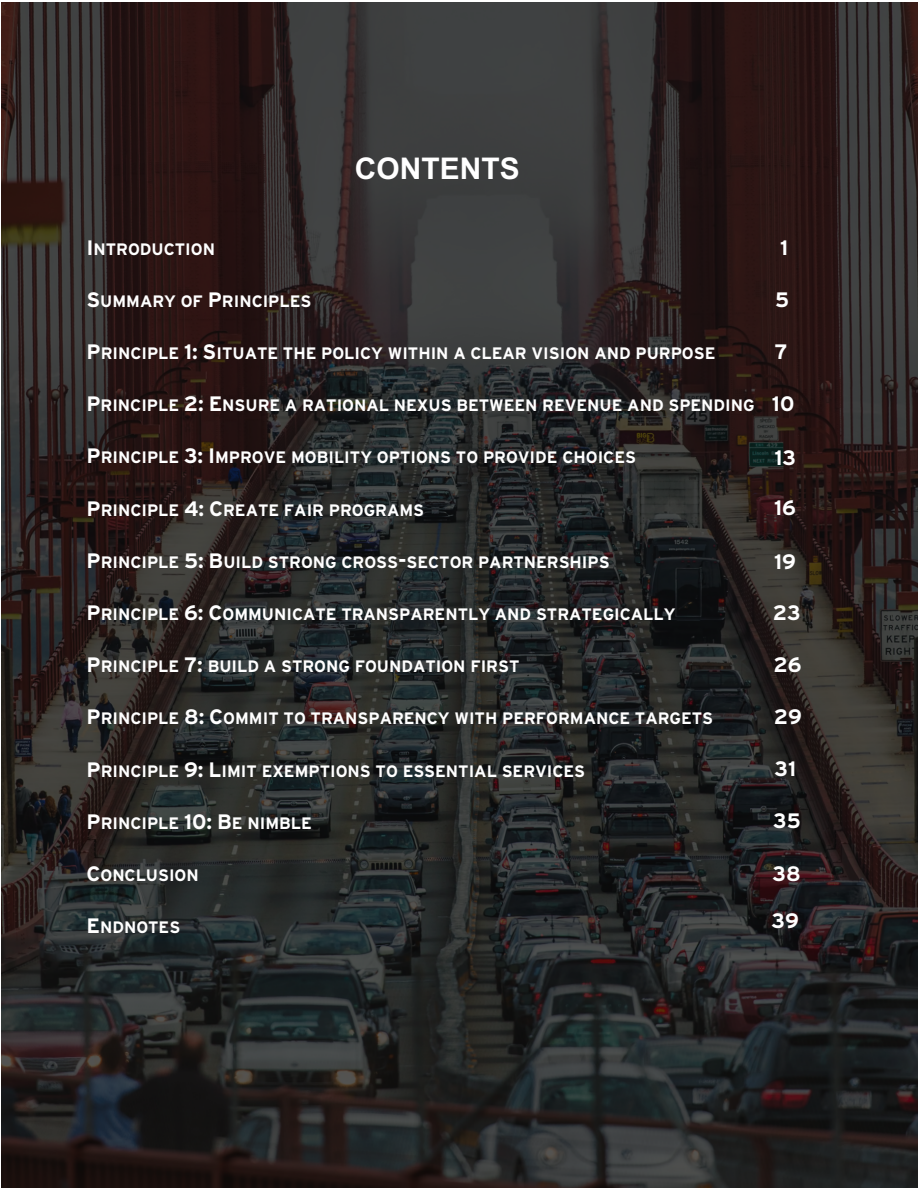
<style>
.page{position:relative;width:918px;height:1188px;background:#fff}
.page>*{position:absolute;margin:0;border:0;box-sizing:border-box;transform-origin:0 0}
.t1{font:700 29.85px "Arial";letter-spacing:.005em;color:#fff}
.t2{font:700 20.85px "Interstate";color:#fff}
.t3{font:700 16.5px "Interstate";letter-spacing:-.005em;color:#fff}
.s1{font-size:20.85px}
</style>
<div class="page">
<img style="left:1px;top:3px;width:917px;height:1185px">
<h1 class="t1" style="left:355px;top:152px;width:166px">CONTENTS</h1>
<p class="t3" style="left:86px;top:239px;width:130px"><span class="s1">I</span>NTRODUCTION</p>
<p class="t2" style="left:780px;top:236px;width:10px">1</p>
<p class="t3" style="left:86px;top:291px;width:227px"><span class="s1">S</span>UMMARY OF <span class="s1">P</span>RINCIPLES</p>
<p class="t2" style="left:775px;top:288px;width:15px">5</p>
<p class="t3" style="left:86px;top:343px;width:631px"><span class="s1">P</span>RINCIPLE <span class="s1">1: S</span>ITUATE THE POLICY WITHIN A CLEAR VISION AND PURPOSE</p>
<p class="t2" style="left:774px;top:340px;width:15px">7</p>
<p class="t3" style="left:86px;top:395px;width:710px"><span class="s1">P</span>RINCIPLE <span class="s1">2: E</span>NSURE A RATIONAL NEXUS BETWEEN REVENUE AND SPENDING <span class="s1">10</span></p>
<p class="t3" style="left:86px;top:447px;width:551px"><span class="s1">P</span>RINCIPLE <span class="s1">3: I</span>MPROVE MOBILITY OPTIONS TO PROVIDE CHOICES</p>
<p class="t2" style="left:775px;top:445px;width:23px">13</p>
<p class="t3" style="left:86px;top:500px;width:339px"><span class="s1">P</span>RINCIPLE <span class="s1">4: C</span>REATE FAIR PROGRAMS</p>
<p class="t2" style="left:774px;top:495px;width:23px">16</p>
<p class="t3" style="left:86px;top:552px;width:525px"><span class="s1">P</span>RINCIPLE <span class="s1">5: B</span>UILD STRONG CROSS<span class="s1">-</span>SECTOR PARTNERSHIPS</p>
<p class="t2" style="left:774px;top:549px;width:23px">19</p>
<p class="t3" style="left:86px;top:604px;width:591px"><span class="s1">P</span>RINCIPLE <span class="s1">6: C</span>OMMUNICATE TRANSPARENTLY AND STRATEGICALLY</p>
<p class="t2" style="left:773px;top:600px;width:29px">23</p>
<p class="t3" style="left:86px;top:656px;width:435px"><span class="s1">P</span>RINCIPLE <span class="s1">7:</span> BUILD A STRONG FOUNDATION FIRST</p>
<p class="t2" style="left:773px;top:653px;width:30px">26</p>
<p class="t3" style="left:86px;top:708px;width:628px"><span class="s1">P</span>RINCIPLE <span class="s1">8: C</span>OMMIT TO TRANSPARENCY WITH PERFORMANCE TARGETS</p>
<p class="t2" style="left:774px;top:704px;width:30px">29</p>
<p class="t3" style="left:86px;top:761px;width:500px"><span class="s1">P</span>RINCIPLE <span class="s1">9: L</span>IMIT EXEMPTIONS TO ESSENTIAL SERVICES</p>
<p class="t2" style="left:775px;top:757px;width:23px">31</p>
<p class="t3" style="left:86px;top:813px;width:227px"><span class="s1">P</span>RINCIPLE <span class="s1">10: B</span>E NIMBLE</p>
<p class="t2" style="left:773px;top:809px;width:29px">35</p>
<p class="t3" style="left:86px;top:865px;width:114px"><span class="s1">C</span>ONCLUSION</p>
<p class="t2" style="left:773px;top:862px;width:30px">38</p>
<p class="t3" style="left:86px;top:917px;width:95px"><span class="s1">E</span>NDNOTES</p>
<p class="t2" style="left:772px;top:908px;width:29px">39</p>
</div>
